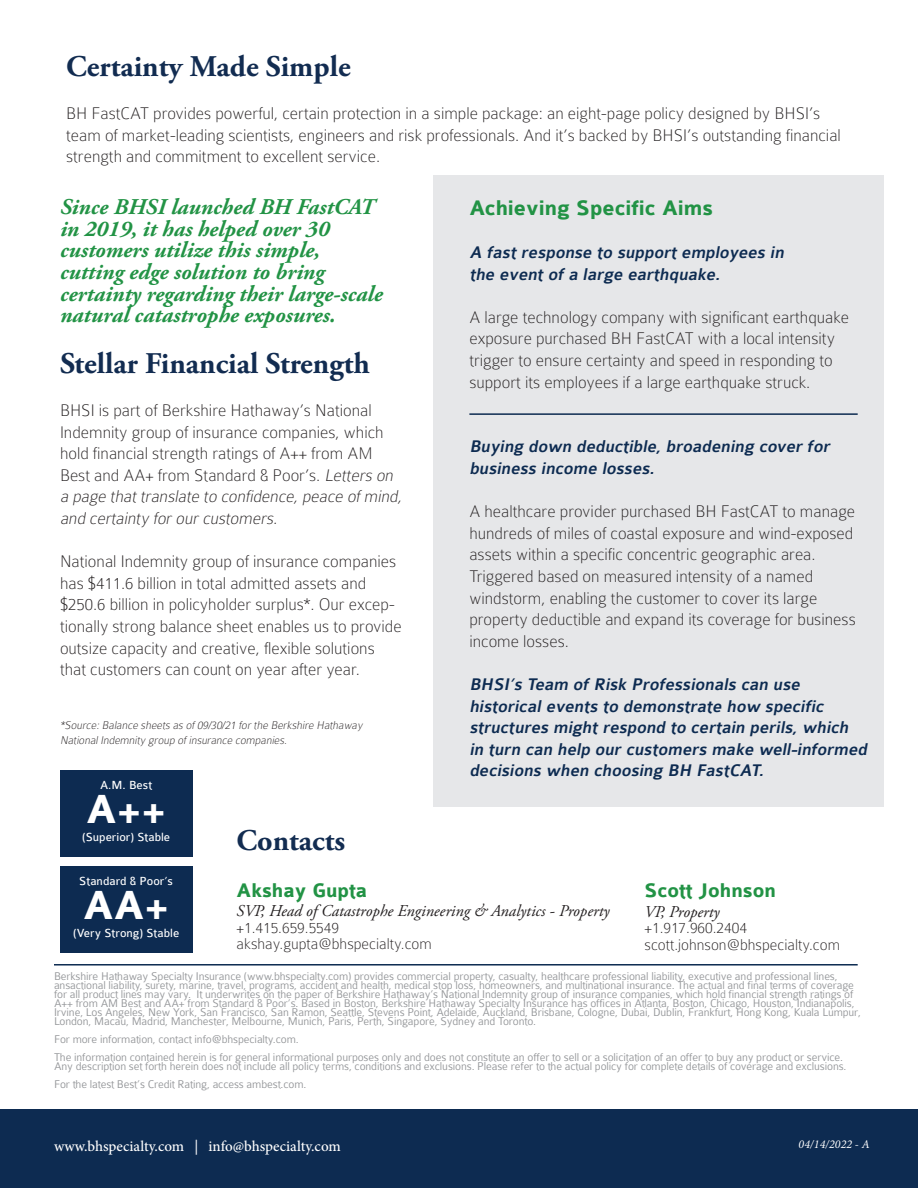
<style>
.page{position:relative;width:918px;height:1188px;background:#fff}
.page>*{position:absolute;margin:0;border:0;box-sizing:border-box;transform-origin:0 0}
.t1{font:700 43.35px "Colaborate";color:#fff}
.t2{font:700 30px "Adobe Garamond Pro";color:#122c51}
.t3{font:italic 700 22.5px/21.6px "Adobe Garamond Pro";color:#229345}
.t4{font:700 22.5px "Colaborate";color:#229345}
.t5{font:700 21px "Colaborate";color:#229345}
.t6{font:100 18px/21.6px "Colaborate";color:#231f20}
.t7{font:italic 500 18px/21.6px "Colaborate";color:#0d2b51}
.t8{font:100 16.5px "Colaborate";color:#231f20}
.t9{font:italic 16.5px "Adobe Garamond Pro";color:#231f20}
.t10{font:500 15px "Minion Pro";color:#fff}
.t11{font:12.6px "Colaborate";color:#fff}
.t12{font:300 12px/9px "Colaborate";letter-spacing:-.01em;color:#939598}
.t13{font:italic 100 12px/14.4px "Colaborate";color:#231f20}
.t14{font:italic 12px "Minion Pro";color:#fff}
.s1{font-style:italic}
</style>
<div class="page">
<div style="left:434px;top:175px;width:450px;height:632px;background:#e6e7e9"></div>
<div style="left:0;top:1109px;width:918px;height:79px;background:#0d2b51"></div>
<hr style="left:54px;top:964px;width:804px;height:2px;background:#0d2b51">
<div style="left:60px;top:770px;width:132px;height:86px;background:#0d2b51"></div>
<div style="left:60px;top:866px;width:132px;height:86px;background:#0d2b51"></div>
<hr style="left:469px;top:413px;width:389px;height:2px;background:#0d2b51">
<p class="t2" style="left:66px;top:49px;width:286px">Certainty Made Simple</p>
<p class="t6" style="left:66px;top:102px;width:776px">BH FastCAT provides powerful, certain protection in a simple package: an eight-page policy designed by BHSI’s team of market-leading scientists, engineers and risk professionals. And it’s backed by BHSI’s outstanding financial strength and commitment to excellent service.</p>
<p class="t3" style="left:60px;top:197px;width:324px">Since BHSI launched BH FastCAT in 2019, it has helped over 30 customers utilize this simple, cutting edge solution to bring certainty regarding their large-scale natural catastrophe exposures.</p>
<p class="t4" style="left:469px;top:196px;width:245px">Achieving Specific Aims</p>
<p class="t7" style="left:469px;top:242px;width:319px">A fast response to support employees in the event of a large earthquake.</p>
<p class="t6" style="left:469px;top:306px;width:381px">A large technology company with significant earthquake exposure purchased BH FastCAT with a local intensity trigger to ensure certainty and speed in responding to support its employees if a large earthquake struck.</p>
<p class="t2" style="left:60px;top:346px;width:311px">Stellar Financial Strength</p>
<p class="t6" style="left:60px;top:399px;width:347px">BHSI is part of Berkshire Hathaway’s National Indemnity group of insurance companies, which hold financial strength ratings of A++ from AM Best and AA+ from Standard &amp; Poor’s. <span class="s1">Letters on a page thattranslate to confidence,peace of mind, and certainty forourcustomers.</span></p>
<p class="t6" style="left:60px;top:551px;width:338px">National Indemnity group of insurance companies has $411.6 billion in total admitted assets and</p>
<p class="t6" style="left:60px;top:594px;width:343px">$250.6 billion in policyholder surplus*. Our excep&shy;tionally strong balance sheet enables us to provide outsize capacity and creative, flexible solutions that customers can count on year after year.</p>
<p class="t7" style="left:469px;top:436px;width:365px">Buying down deductible, broadening cover for business income losses.</p>
<p class="t6" style="left:469px;top:501px;width:388px">A healthcare provider purchased BH FastCAT to manage hundreds of miles of coastal exposure and wind-exposed assets within a specific concentric geographic area.<br>Triggered based on measured intensity of a named windstorm, enabling the customer to cover its large property deductible and expand its coverage for business income losses.</p>
<p class="t7" style="left:469px;top:674px;width:403px">BHSI’s Team of Risk Professionals can use historical events to demonstrate how specific structures might respond to certain perils, which in turn can help our customers make well-informed decisions when choosing BH FastCAT.</p>
<p class="t13" style="left:60px;top:718px;width:306px">*Source:Balance sheets as of 09/30/21 forthe Berkshire Hathaway<br>NationalIndemnity group of insurance companies.</p>
<p class="t11" style="left:100px;top:778px;width:54px">A.M. Best</p>
<p class="t1" style="left:86px;top:787px;width:81px">A++</p>
<p class="t11" style="left:82px;top:831px;width:90px">(Superior) Stable</p>
<p class="t11" style="left:79px;top:874px;width:95px">Standard &amp; Poor’s</p>
<p class="t1" style="left:83px;top:883px;width:87px">AA+</p>
<p class="t11" style="left:73px;top:927px;width:108px">(Very Strong) Stable</p>
<p class="t2" style="left:237px;top:823px;width:110px">Contacts</p>
<p class="t5" style="left:237px;top:879px;width:132px">Akshay Gupta</p>
<p class="t9" style="left:237px;top:901px;width:374px">SVP, Head of Catastrophe Engineering &amp; Analytics - Property</p>
<p class="t8" style="left:237px;top:919px;width:104px">+1.415.659.5549</p>
<p class="t8" style="left:237px;top:935px;width:197px">akshay.gupta@bhspecialty.com</p>
<p class="t5" style="left:644px;top:880px;width:133px">Scott Johnson</p>
<p class="t9" style="left:644px;top:902px;width:77px">VP, Property</p>
<p class="t8" style="left:644px;top:919px;width:104px">+1.917.960.2404</p>
<p class="t8" style="left:644px;top:936px;width:197px">scott.johnson@bhspecialty.com</p>
<p class="t12" style="left:54px;top:972px;width:809px">Berkshire Hathaway Specialty Insurance (www.bhspecialty.com) provides commercial property, casualty, healthcare professional liability, executive and professional lines, ansactional liability, surety, marine, travel, programs, accident and health, medical stop loss, homeowners, and multinational insurance. The actual and final terms of coverage for all product lines may vary. It underwrites on the paper of Berkshire Hathaway’s National Indemnity group of insurance companies, which hold financial strength ratings of A++ from AM Best and AA+ from Standard &amp; Poor’s. Based in Boston, Berkshire Hathaway Specialty Insurance has offices in Atlanta, Boston, Chicago, Houston, Indianapolis, Irvine, Los Angeles, New York, San Francisco, San Ramon, Seattle, Stevens Point, Adelaide, Auckland, Brisbane, Cologne, Dubai, Dublin, Frankfurt, Hong Kong, Kuala Lumpur, London, Macau, Madrid, Manchester, Melbourne, Munich, Paris, Perth, Singapore, Sydney and Toronto.</p>
<p class="t12" style="left:54px;top:1035px;width:246px">For more information, contact info@bhspecialty.com.</p>
<p class="t12" style="left:54px;top:1053px;width:794px">The information contained herein is for general informational purposes only and does not constitute an offer to sell or a solicitation of an offer to buy any product or service.<br>Any description set forth herein does not include all policy terms, conditions and exclusions. Please refer to the actual policy for complete details of coverage and exclusions.</p>
<p class="t12" style="left:54px;top:1080px;width:254px">For the latest Best’s Credit Rating, access ambest.com.</p>
<p class="t10" style="left:54px;top:1136px;width:288px">www.bhspecialty.com | info@bhspecialty.com</p>
<p class="t14" style="left:799px;top:1136px;width:72px">04/14/2022 - A</p>
</div>
